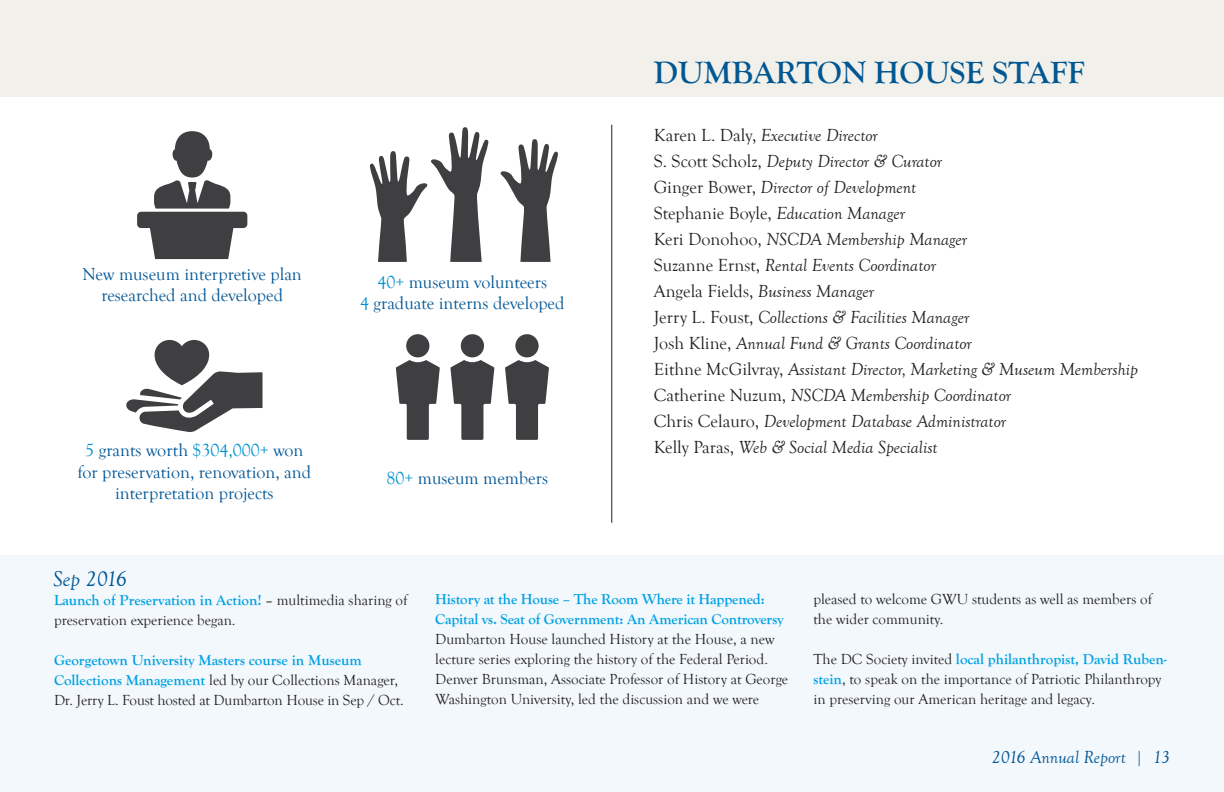
<style>
.page{position:relative;width:1224px;height:792px;background:#fff}
.page>*{position:absolute;margin:0;border:0;box-sizing:border-box;transform-origin:0 0}
.t1{font:700 32px "Goudy Old Style T";color:#015792}
.t2{font:italic 22px "Goudy Old Style T";color:#005595}
.t3{font:italic 18px/26px "Goudy Old Style T";color:#231f20}
.t4{font:18px/21.6px "Goudy Old Style T";color:#005595;text-align:center}
.t5{font:italic 18px "Goudy Old Style T";color:#005595}
.t6{font:15px/20px "Goudy Old Style T";color:#231f20}
.t7{font:700 15px/20px "Goudy Old Style T";letter-spacing:-.01em;color:#00a1e3}
.s1{color:#0092ce}
.s2{font-style:normal}
.s3{font-weight:700;color:#00a1e3}
</style>
<div class="page">
<div style="left:0;top:556px;width:1224px;height:236px;background:#f2f8fc"></div>
<div style="left:0;top:0;width:1224px;height:97px;background:#f2f0ea"></div>
<svg style="left:369px;top:127px;width:120px;height:135px"></svg>
<svg style="left:500px;top:139px;width:58px;height:123px"></svg>
<svg style="left:137px;top:131px;width:110px;height:128px"></svg>
<svg style="left:126px;top:340px;width:137px;height:92px"></svg>
<div style="left:162px;top:346px;width:8px;height:8px;background:#3f3f42;border-radius:50%"></div>
<hr style="left:611px;top:125px;width:1px;height:398px;background:#231f20">
<svg style="left:505px;top:360px;width:44px;height:80px"></svg>
<div style="left:515px;top:334px;width:24px;height:23px;background:#3f3f42;border-radius:50%"></div>
<svg style="left:450px;top:360px;width:44px;height:80px"></svg>
<div style="left:461px;top:334px;width:23px;height:23px;background:#3f3f42;border-radius:50%"></div>
<svg style="left:396px;top:360px;width:44px;height:80px"></svg>
<div style="left:406px;top:334px;width:23px;height:23px;background:#3f3f42;border-radius:50%"></div>
<p class="t4" style="left:83px;top:263px;width:221px">New museum interpretive plan researched and developed</p>
<p class="t4" style="left:360px;top:272px;width:206px"><span class="s1">40+</span> museum volunteers<br><span class="s1">4</span> graduate interns developed</p>
<p class="t4" style="left:78px;top:440px;width:235px"><span class="s1">5</span> grants worth <span class="s1">$304,000+</span> won for preservation, renovation, and interpretation projects</p>
<h2 class="t2" style="left:53px;top:567px;width:75px">Sep 2016</h2>
<p class="t4" style="left:386px;top:468px;width:163px"><span class="s1">80+</span> museum members</p>
<h1 class="t1" style="left:654px;top:55px;width:432px">DUMBARTON HOUSE STAFF</h1>
<p class="t3" style="left:654px;top:122px;width:486px"><span class="s2">Karen L. Daly,</span> Executive Director<br><span class="s2">S. Scott Scholz,</span> Deputy Director &amp; Curator<br><span class="s2">Ginger Bower,</span> Director of Development<br><span class="s2">Stephanie Boyle,</span> Education Manager<br><span class="s2">Keri Donohoo,</span> NSCDA Membership Manager<br><span class="s2">Suzanne Ernst,</span> Rental Events Coordinator<br><span class="s2">Angela Fields,</span> Business Manager<br><span class="s2">Jerry L. Foust,</span> Collections &amp; Facilities Manager<br><span class="s2">Josh Kline,</span> Annual Fund &amp; Grants Coordinator<br><span class="s2">Eithne McGilvray,</span> Assistant Director, Marketing &amp; Museum Membership <span class="s2">Catherine Nuzum,</span> NSCDA Membership Coordinator<br><span class="s2">Chris Celauro,</span> Development Database Administrator<br><span class="s2">Kelly Paras,</span> Web &amp; Social Media Specialist</p>
<p class="t6" style="left:54px;top:591px;width:355px"><span class="s3">Launch of Preservation in Action!</span> – multimedia sharing of preservation experience began.</p>
<p class="t6" style="left:54px;top:651px;width:351px"><span class="s3">Georgetown University Masters course in Museum<br>Collections Management</span> led by our Collections Manager,<br>Dr. Jerry L. Foust hosted at Dumbarton House in Sep / Oct.</p>
<p class="t7" style="left:435px;top:590px;width:350px">History at the House – The Room Where it Happened:<br>Capital vs. Seat of Government: An American Controversy</p>
<p class="t6" style="left:435px;top:630px;width:354px">Dumbarton House launched History at the House, a new lecture series exploring the history of the Federal Period.<br>Denver Brunsman, Associate Professor of History at George Washington University, led the discussion and we were</p>
<p class="t6" style="left:813px;top:590px;width:340px">pleased to welcome GWU students as well as members of the wider community.</p>
<p class="t6" style="left:813px;top:650px;width:355px">The DC Society invited <span class="s3">local philanthropist, David Ruben&shy;stein</span>, to speak on the importance of Patriotic Philanthropy in preserving our American heritage and legacy.</p>
<p class="t5" style="left:992px;top:748px;width:180px">2016 Annual Report | 13</p>
</div>
